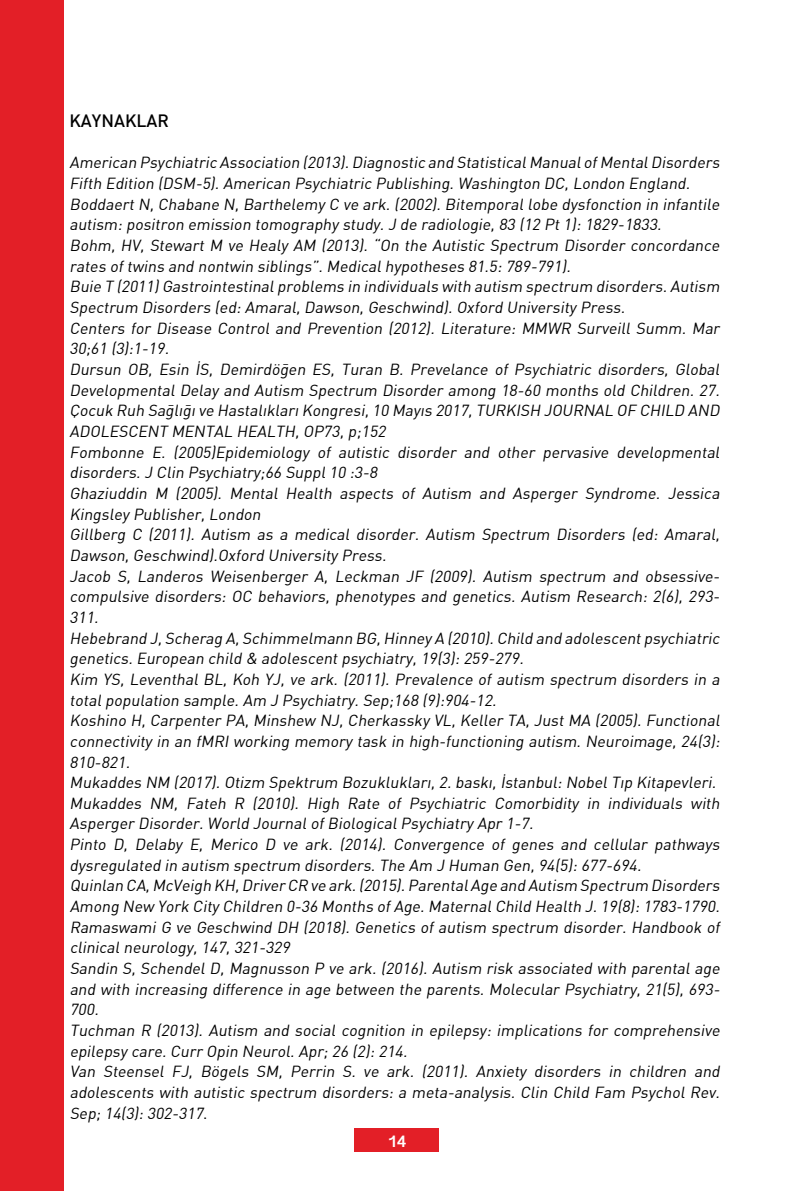
<style>
.page{position:relative;width:794px;height:1191px;background:#fff}
.page>*{position:absolute;margin:0;border:0;box-sizing:border-box;transform-origin:0 0}
.t1{font:500 17.5px "DI Nbek";color:#000}
.t2{font:italic 15.75px/20.7px "DIN Bek";color:#000}
.t3{font:700 14px "Gujarati Sangam MN";color:#fff}
.s1{font-style:normal}
</style>
<div class="page">
<div style="left:0;top:0;width:63px;height:1191px;background:#e31f27"></div>
<div style="left:355px;top:1128px;width:84px;height:23px;background:#e31f27"></div>
<p class="t1" style="left:69px;top:109px;width:101px">KAYNAKLAR</p>
<p class="t2" style="left:69px;top:152px;width:655px">American Psychiatric Association (2013).Diagnostic and StatisticalManualofMentalDisorders Fifth Edition (DSM-5).American Psychiatric Publishing.Washington DC,London England.<br>Boddaert N, Chabane N, Barthelemy C ve ark. (2002). Bitemporal lobe dysfonction in infantile autism:positron emission tomography study.J de radiologie,83 (12 Pt1):1829-1833.<br>Bohm, HV, Stewart M ve Healy AM (2013). “On the Autistic Spectrum Disorder concordance rates oftwins and nontwin siblings”.Medicalhypotheses 81.5:789-791).<br>Buie T (2011)Gastrointestinalproblems in individuals with autism spectrum disorders.Autism Spectrum Disorders (ed:Amaral,Dawson,Geschwind).Oxford University Press.<br>Centers for Disease Control and Prevention (2012). Literature: MMWR Surveill Summ. Mar 30;61 (3):1-19.<br>Dursun OB, Esin İS, Demirdöğen ES, Turan B. Prevelance of Psychiatric disorders, Global Developmental Delay and Autism Spectrum Disorder among 18-60 months old Children. 27.<br>Çocuk Ruh Sağlığıve HastalıklarıKongresi,10 Mayıs 2017,TURKISH JOURNAL OF CHILD AND ADOLESCENT MENTAL HEALTH,OP73,p;152<br>Fombonne E. (2005)Epidemiology of autistic disorder and other pervasive developmental disorders.J Clin Psychiatry;66 Suppl10 :3-8<br>Ghaziuddin M (2005). Mental Health aspects of Autism and Asperger Syndrome. Jessica Kingsley Publisher,London<br>Gillberg C (2011). Autism as a medical disorder. Autism Spectrum Disorders (ed: Amaral, Dawson,Geschwind).Oxford University Press.<br>Jacob S, Landeros Weisenberger A, Leckman JF (2009). Autism spectrum and obsessive&shy;compulsive disorders: OC behaviors, phenotypes and genetics. Autism Research: 2(6), 293- 311.<br>Hebebrand J,Scherag A,Schimmelmann BG,Hinney A (2010).Child and adolescentpsychiatric genetics.European child &amp; adolescentpsychiatry,19(3):259-279.<br>Kim YS, Leventhal BL, Koh YJ, ve ark. (2011). Prevalence of autism spectrum disorders in a totalpopulation sample.Am J Psychiatry.Sep;168 (9):904-12.<br>Koshino H, Carpenter PA, Minshew NJ, Cherkassky VL, Keller TA, Just MA (2005). Functional connectivity in an fMRI working memory task in high-functioning autism. Neuroimage, 24(3):<br>810-821.<br>Mukaddes NM (2017).Otizm Spektrum Bozuklukları,2.baskı,İstanbul:NobelTıp Kitapevleri.<br>Mukaddes NM, Fateh R (2010). High Rate of Psychiatric Comorbidity in individuals with Asperger Disorder.World JournalofBiologicalPsychiatry Apr 1-7.<br>Pinto D, Delaby E, Merico D ve ark. (2014). Convergence of genes and cellular pathways dysregulated in autism spectrum disorders.The Am J Human Gen,94(5):677-694.<br>Quinlan CA,McVeigh KH,Driver CR ve ark.(2015).ParentalAge and Autism Spectrum Disorders Among New York City Children 0-36 Months ofAge.MaternalChild Health J.19(8):1783-1790.<br>Ramaswami G ve Geschwind DH (2018). Genetics of autism spectrum disorder. Handbook of clinicalneurology,147,321-329<br>Sandin S, Schendel D, Magnusson P ve ark. (2016). Autism risk associated with parental age and with increasing difference in age between the parents. Molecular Psychiatry, 21(5), 693- 700.<br>Tuchman R (2013). Autism and social cognition in epilepsy: implications for comprehensive epilepsy care.Curr Opin Neurol.Apr;26 (2):214.<br>Van Steensel FJ, Bögels SM, Perrin S. ve ark. (2011). Anxiety disorders in children and adolescents with autistic spectrum disorders: a meta-analysis. Clin Child Fam Psychol Rev.<br>Sep;14(3):302-317<span class="s1">.</span></p>
<p class="t3" style="left:387px;top:1134px;width:20px">14</p>
</div>
